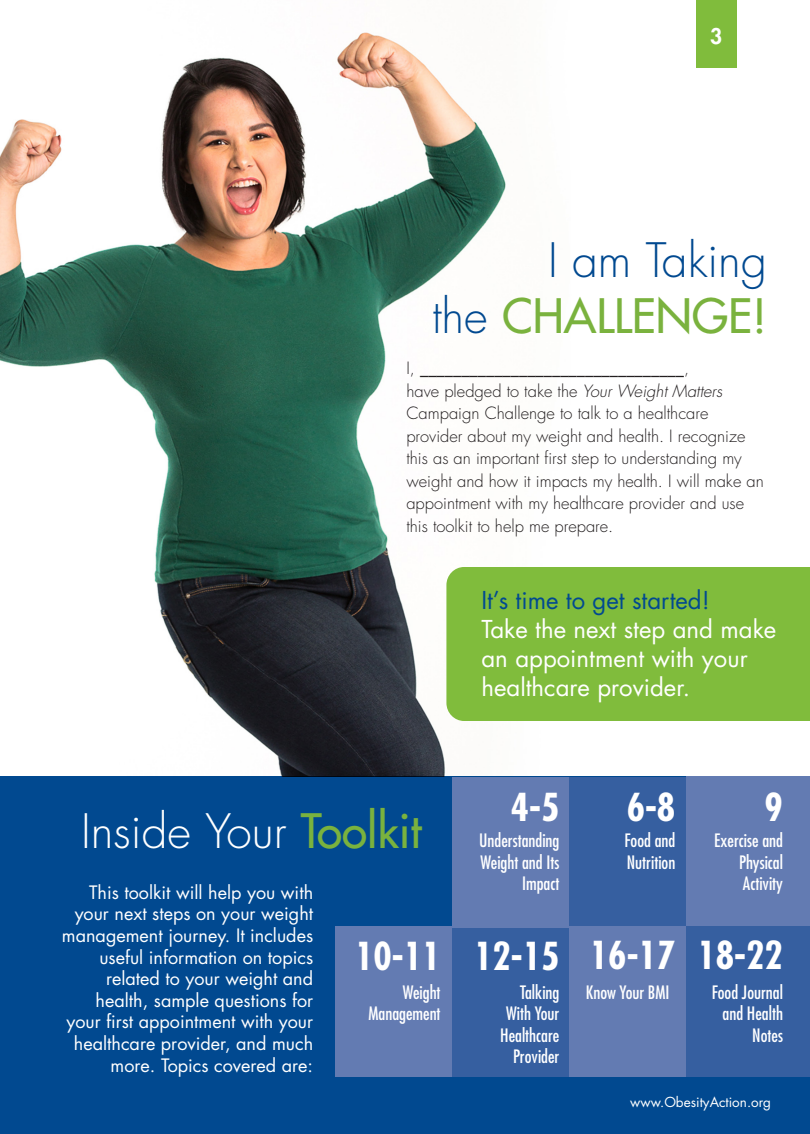
<style>
.page{position:relative;width:810px;height:1134px;background:#fff}
.page>*{position:absolute;margin:0;border:0;box-sizing:border-box;transform-origin:0 0}
.t1{font:300 46.2px "Futura";color:#fff}
.t2{font:46.2px "Futura";color:#7ab23e}
.t3{font:300 46.2px "Futura";color:#014990}
.t4{font:700 condensed 37.5px "Futura";color:#fff}
.t5{font:24px/28.8px "Futura";color:#fff}
.t6{font:24px "Futura";color:#014990}
.t7{font:800 21px "Futura";color:#fff}
.t8{font:18px/21.6px "Futura";color:#fff;text-align:right}
.t9{font:condensed 18px/21.6px "Futura";color:#fff;text-align:right}
.t10{font:300 16.5px/22.5px "Futura";color:#231f20}
.t11{font:13.5px "Futura";color:#fff}
.s1{font-weight:300;color:#014990}
.s2{font-style:italic}
.s3{font-weight:400;color:#7ab23e}
</style>
<div class="page">
<div style="left:0;top:777px;width:810px;height:357px;background:#014990"></div>
<img style="left:0;top:0;width:810px;height:777px">
<div style="left:446px;top:567px;width:364px;height:154px;background:#80bc3c"></div>
<div style="left:452px;top:927px;width:117px;height:150px;background:#365fa0"></div>
<div style="left:335px;top:927px;width:117px;height:150px;background:#637bb2"></div>
<div style="left:452px;top:777px;width:117px;height:150px;background:#637bb2"></div>
<div style="left:569px;top:777px;width:117px;height:150px;background:#365fa0"></div>
<div style="left:569px;top:927px;width:117px;height:150px;background:#637bb2"></div>
<div style="left:686px;top:777px;width:124px;height:150px;background:#637bb2"></div>
<div style="left:686px;top:927px;width:124px;height:150px;background:#365fa0"></div>
<p class="t7" style="left:710px;top:22px;width:14px">3</p>
<p class="t3" style="left:548px;top:231px;width:221px">I am Taking</p>
<p class="t2" style="left:432px;top:286px;width:337px"><span class="s1">the</span> CHALLENGE!</p>
<p class="t10" style="left:406px;top:357px;width:284px">I, ________________________________,</p>
<p class="t10" style="left:406px;top:380px;width:359px">have pledged to take the <span class="s2">Your Weight Matters </span>Campaign Challenge to talk to a healthcare provider about my weight and health. I recognize this as an important first step to understanding my weight and how it impacts my health. I will make an appointment with my healthcare provider and use this toolkit to help me prepare.</p>
<p class="t6" style="left:481px;top:584px;width:230px">It’s time to get started!</p>
<p class="t5" style="left:481px;top:615px;width:296px">Take the next step and make an appointment with your healthcare provider.</p>
<p class="t4" style="left:627px;top:783px;width:50px">6-8</p>
<p class="t4" style="left:765px;top:783px;width:20px">9</p>
<p class="t4" style="left:511px;top:783px;width:50px">4-5</p>
<p class="t1" style="left:81px;top:801px;width:342px">Inside Your <span class="s3">Toolkit</span></p>
<p class="t8" style="left:62px;top:881px;width:253px">This toolkit will help you with your next steps on your weight management journey. It includes useful information on topics related to your weight and health, sample questions for your first appointment with your healthcare provider, and much more. Topics covered are:</p>
<p class="t9" style="left:479px;top:829px;width:82px">Understanding</p>
<p class="t9" style="left:481px;top:851px;width:80px">Weight and Its<br>Impact</p>
<p class="t9" style="left:624px;top:829px;width:52px;text-align:left">Food and<br>Nutrition</p>
<p class="t9" style="left:739px;top:829px;width:45px;text-align:justify;text-indent:-25px">Exercise and Physical Activity</p>
<p class="t4" style="left:355px;top:932px;width:87px">10-11</p>
<p class="t4" style="left:474px;top:932px;width:87px">12-15</p>
<p class="t4" style="left:590px;top:931px;width:87px">16-17</p>
<p class="t4" style="left:698px;top:931px;width:87px">18-22</p>
<p class="t9" style="left:368px;top:981px;width:74px">Weight<br>Management</p>
<p class="t9" style="left:520px;top:981px;width:41px">Talking</p>
<p class="t9" style="left:586px;top:981px;width:85px">Know Your BMI</p>
<p class="t9" style="left:712px;top:981px;width:73px">Food Journal and Health<br>Notes</p>
<p class="t9" style="left:500px;top:1002px;width:61px">With Your<br>Healthcare<br>Provider</p>
<p class="t11" style="left:630px;top:1093px;width:142px">www.ObesityAction.org</p>
</div>
